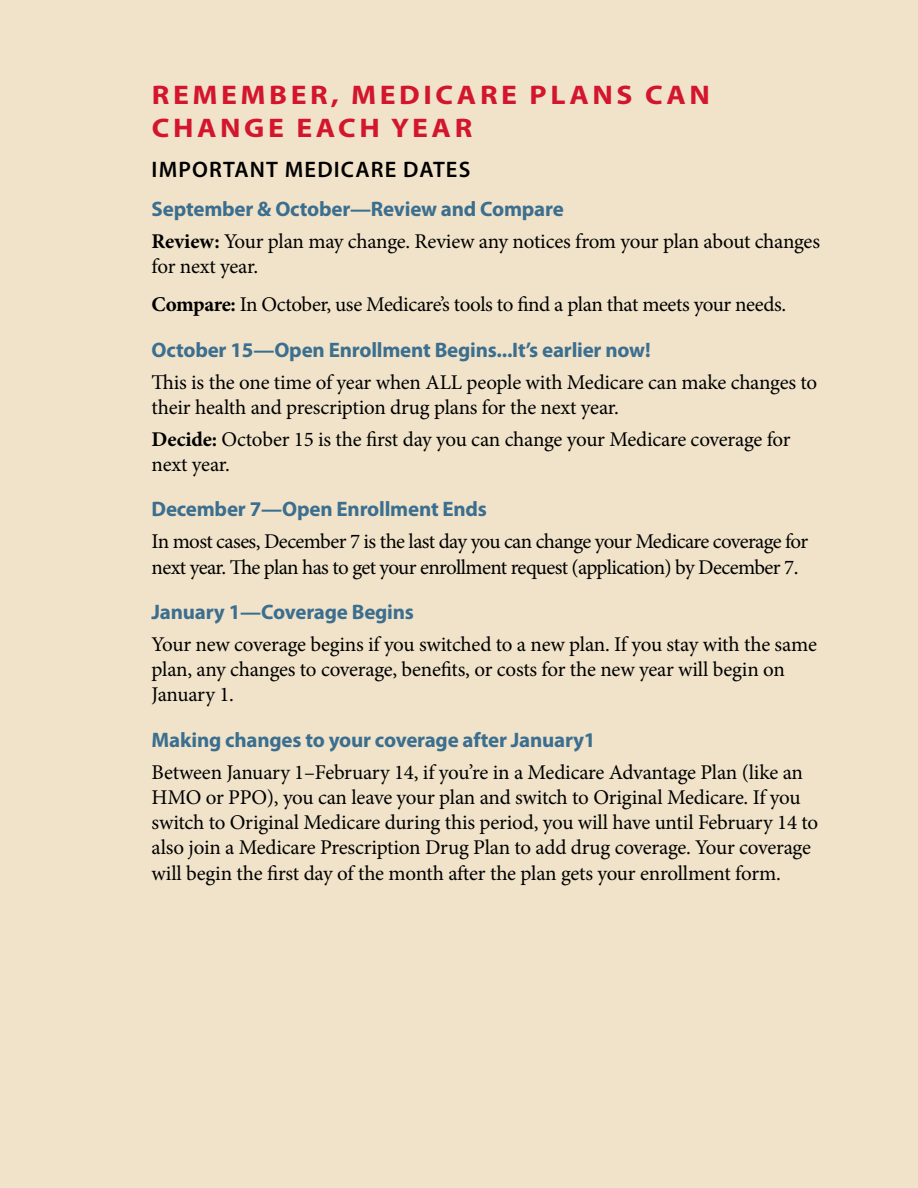
<style>
.page{position:relative;width:918px;height:1188px;background:#f0e3c9}
.page>*{position:absolute;margin:0;border:0;box-sizing:border-box;transform-origin:0 0}
.t1{font:700 27px/32.4px "Myriad Pro";letter-spacing:.12em;color:#d3162e;scale:1.1 1}
.t2{font:600 22.5px "Myriad Pro";letter-spacing:.05em;color:#000}
.Text{font:21px/25.2px "Minion Pro";letter-spacing:-.015em;color:#000}
.Text-2{font:700 21px "Myriad Pro";letter-spacing:-.01em;color:#3b6e8f}
.Text-3{font:21px/25.2px "Minion Pro";letter-spacing:-.035em;color:#000}
.s1{font-weight:700}
</style>
<div class="page">
<p class="t1" style="left:152px;top:78px;width:509px">REMEMBER, MEDICARE PLANS CAN<br>CHANGE EACH YEAR</p>
<p class="t2" style="left:152px;top:155px;width:320px">IMPORTANT MEDICARE DATES</p>
<p class="Text-2" style="left:152px;top:195px;width:414px">September &amp; October—Review and Compare</p>
<p class="Text" style="left:152px;top:229px;width:670px"><span class="s1">Review:</span> Your plan may change. Review any notices from your plan about changes for next year.</p>
<p class="Text" style="left:152px;top:292px;width:636px"><span class="s1">Compare:</span> In October, use Medicare’s tools to find a plan that meets your needs.</p>
<p class="Text-2" style="left:152px;top:336px;width:501px">October 15—Open Enrollment Begins...It’s earlier now!</p>
<p class="Text" style="left:152px;top:369px;width:667px">This is the one time of year when ALL people with Medicare can make changes to their health and prescription drug plans for the next year.</p>
<p class="Text" style="left:152px;top:427px;width:641px"><span class="s1">Decide:</span> October 15 is the first day you can change your Medicare coverage for next year.</p>
<p class="Text-2" style="left:152px;top:496px;width:337px">December 7—Open Enrollment Ends</p>
<p class="Text-3" style="left:152px;top:529px;width:658px">In most cases, December 7 is the last day you can change your Medicare coverage for next year. The plan has to get your enrollment request (application) by December 7.</p>
<p class="Text-2" style="left:152px;top:598px;width:264px">January 1—Coverage Begins</p>
<p class="Text" style="left:152px;top:632px;width:667px">Your new coverage begins if you switched to a new plan. If you stay with the same plan, any changes to coverage, benefits, or costs for the new year will begin on<br>January 1.</p>
<p class="Text-2" style="left:152px;top:726px;width:446px">Making changes to your coverage after January1</p>
<p class="Text" style="left:152px;top:760px;width:668px">Between January 1–February 14, if you’re in a Medicare Advantage Plan (like an HMO or PPO), you can leave your plan and switch to Original Medicare. If you switch to Original Medicare during this period, you will have until February 14 to also join a Medicare Prescription Drug Plan to add drug coverage. Your coverage will begin the first day of the month after the plan gets your enrollment form.</p>
</div>
